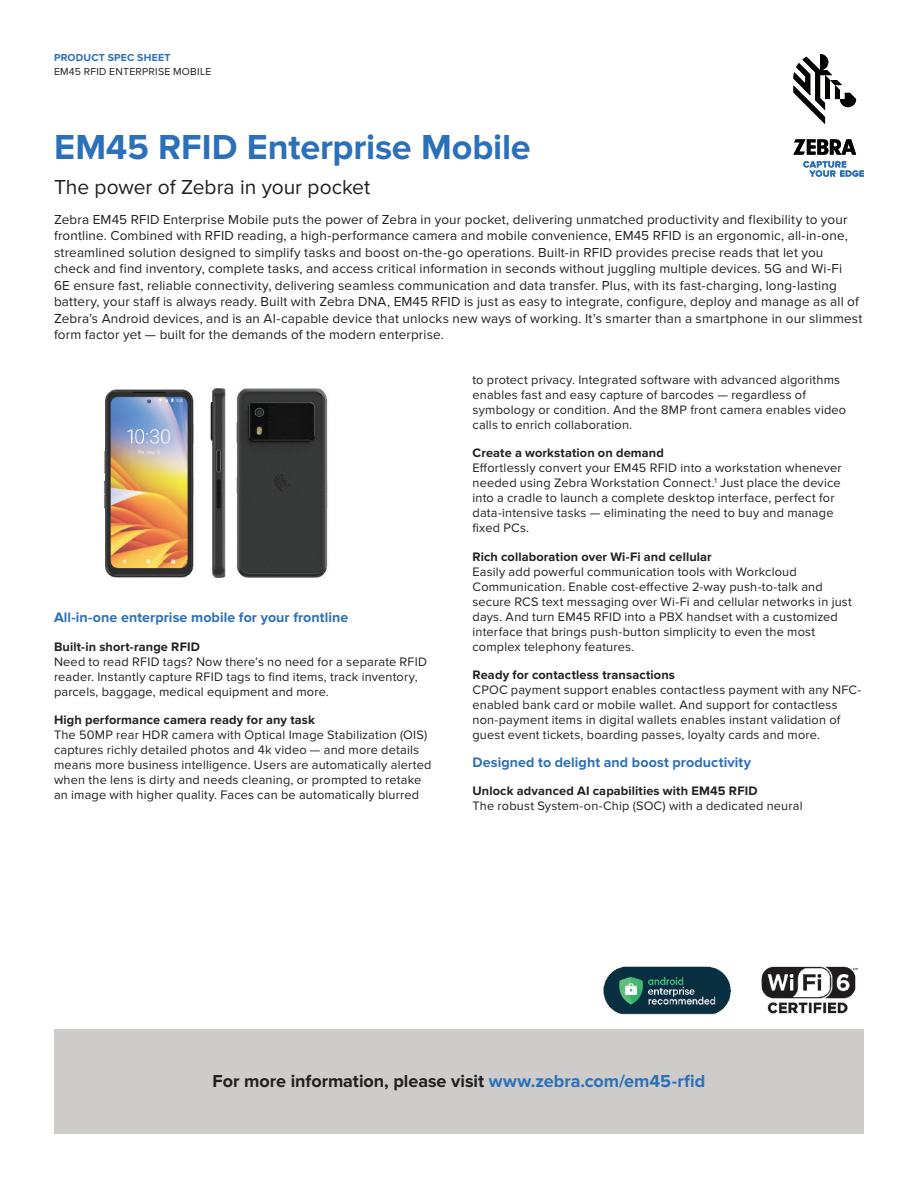
<style>
.page{position:relative;width:918px;height:1188px;background:#fff}
.page>*{position:absolute;margin:0;border:0;box-sizing:border-box;transform-origin:0 0}
.t1{font:700 36px "Proxima Nova";color:#2b70b8}
.t2{font:21px "Proxima Nova";letter-spacing:-.005em;color:#231f20}
.t3{font:700 18px "Proxima Nova";color:#231f20}
.t4{font:700 14.25px "Proxima Nova";letter-spacing:.005em;color:#2b70b8}
.t5{font:13.5px/16.5px "Proxima Nova";letter-spacing:.01em;color:#231f20}
.t6{font:12.75px/15px "Proxima Nova";letter-spacing:.015em;color:#231f20}
.t7{font:700 12.75px "Proxima Nova";letter-spacing:.01em;color:#231f20}
.t8{font:10.5px "Proxima Nova";letter-spacing:.025em;color:#231f20}
.t9{font:700 10.5px "Proxima Nova";letter-spacing:.02em;color:#2b70b8}
.s1{color:#2b70b8}
</style>
<div class="page">
<img style="left:103px;top:388px;width:225px;height:190px">
<img style="left:603px;top:966px;width:256px;height:49px">
<div style="left:54px;top:1029px;width:810px;height:104px;background:#ceccca"></div>
<svg style="left:793px;top:54px;width:63px;height:70px"></svg>
<svg style="left:793px;top:139px;width:63px;height:16px"></svg>
<svg style="left:803px;top:161px;width:61px;height:16px"></svg>
<p class="t9" style="left:54px;top:51px;width:118px">PRODUCT SPEC SHEET</p>
<p class="t8" style="left:54px;top:66px;width:159px">EM45 RFID ENTERPRISE MOBILE</p>
<h1 class="t1" style="left:54px;top:126px;width:478px">EM45 RFID Enterprise Mobile</h1>
<h2 class="t2" style="left:54px;top:175px;width:318px">The power of Zebra in your pocket</h2>
<p class="t5" style="left:54px;top:211px;width:810px">Zebra EM45 RFID Enterprise Mobile puts the power of Zebra in your pocket, delivering unmatched productivity and flexibility to your frontline. Combined with RFID reading, a high-performance camera and mobile convenience, EM45 RFID is an ergonomic, all-in-one, streamlined solution designed to simplify tasks and boost on-the-go operations. Built-in RFID provides precise reads that let you check and find inventory, complete tasks, and access critical information in seconds without juggling multiple devices. 5G and Wi-Fi<br>6E ensure fast, reliable connectivity, delivering seamless communication and data transfer. Plus, with its fast-charging, long-lasting battery, your staff is always ready. Built with Zebra DNA, EM45 RFID is just as easy to integrate, configure, deploy and manage as all of Zebra’s Android devices, and is an AI-capable device that unlocks new ways of working. It’s smarter than a smartphone in our slimmest form factor yet — built for the demands of the modern enterprise.</p>
<p class="t4" style="left:54px;top:609px;width:296px">All-in-one enterprise mobile for your frontline</p>
<p class="t7" style="left:54px;top:639px;width:148px">Built-in short-range RFID</p>
<p class="t6" style="left:54px;top:654px;width:375px">Need to read RFID tags? Now there’s no need for a separate RFID reader. Instantly capture RFID tags to find items, track inventory, parcels, baggage, medical equipment and more.</p>
<p class="t7" style="left:54px;top:712px;width:263px">High performance camera ready for any task</p>
<p class="t6" style="left:54px;top:727px;width:379px">The 50MP rear HDR camera with Optical Image Stabilization (OIS) captures richly detailed photos and 4k video — and more details means more business intelligence. Users are automatically alerted when the lens is dirty and needs cleaning, or prompted to retake an image with higher quality. Faces can be automatically blurred</p>
<p class="t6" style="left:473px;top:372px;width:375px">to protect privacy. Integrated software with advanced algorithms enables fast and easy capture of barcodes — regardless of symbology or condition. And the 8MP front camera enables video calls to enrich collaboration.</p>
<p class="t7" style="left:473px;top:445px;width:193px">Create a workstation on demand</p>
<p class="t6" style="left:473px;top:461px;width:371px">Effortlessly convert your EM45 RFID into a workstation whenever needed using Zebra Workstation Connect.<sup>1</sup> Just place the device into a cradle to launch a complete desktop interface, perfect for data-intensive tasks — eliminating the need to buy and manage fixed PCs.</p>
<p class="t7" style="left:473px;top:549px;width:241px">Rich collaboration over Wi-Fi and cellular</p>
<p class="t6" style="left:473px;top:564px;width:381px">Easily add powerful communication tools with Workcloud Communication. Enable cost-effective 2-way push-to-talk and secure RCS text messaging over Wi-Fi and cellular networks in just days. And turn EM45 RFID into a PBX handset with a customized interface that brings push-button simplicity to even the most complex telephony features.</p>
<p class="t7" style="left:473px;top:667px;width:204px">Ready for contactless transactions</p>
<p class="t6" style="left:473px;top:683px;width:390px">CPOC payment support enables contactless payment with any NFC&shy;enabled bank card or mobile wallet. And support for contactless non-payment items in digital wallets enables instant validation of guest event tickets, boarding passes, loyalty cards and more.</p>
<p class="t4" style="left:472px;top:754px;width:280px">Designed to delight and boost productivity</p>
<p class="t7" style="left:472px;top:784px;width:287px">Unlock advanced AI capabilities with EM45 RFID</p>
<p class="t6" style="left:472px;top:799px;width:332px">The robust System-on-Chip (SOC) with a dedicated neural</p>
<h3 class="t3" style="left:213px;top:1071px;width:494px">For more information, please visit <span class="s1">www.zebra.com/em45-rfid</span></h3>
</div>
